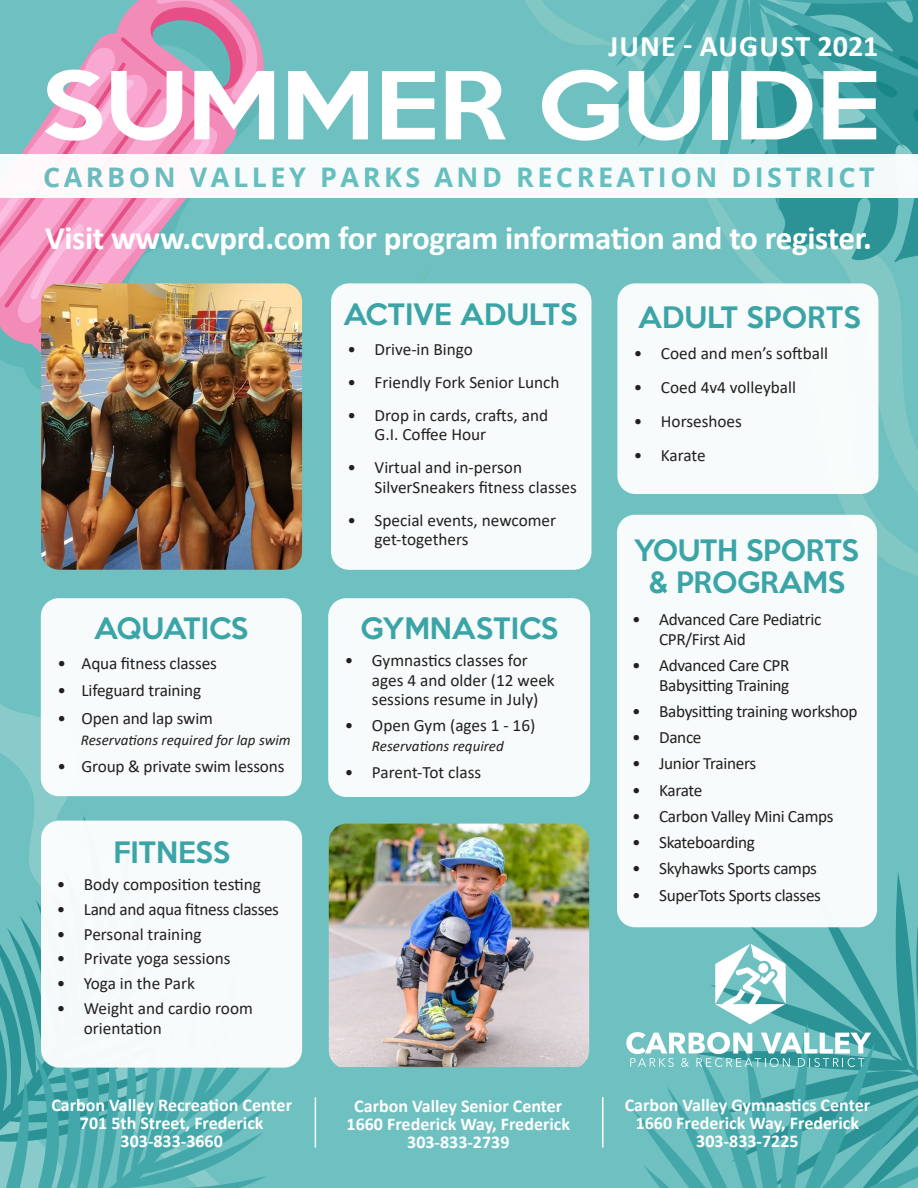
<style>
.page{position:relative;width:918px;height:1188px;background:#6fc1c1}
.page>*{position:absolute;margin:0;border:0;box-sizing:border-box;transform-origin:0 0}
.t1{font:500 85.5px "Keep Calm";letter-spacing:-.01em;color:#fff;scale:1.17 1}
.t2{font:700 33px "Calibri";letter-spacing:-.01em;color:#fff}
.t3{font:700 30px "Calibri";letter-spacing:.04em;color:#fff}
.t4{font:500 27px "Keep Calm";color:#3ba4a7}
.t5{font:700 27px "Open Sans";letter-spacing:.13em;color:#66bebf}
.t6{font:700 18px "Calibri";color:#fff}
.t7{font:17.25px/19.5px "Calibri";letter-spacing:-.01em;color:#231f20}
.t8{font:italic 15px "Calibri";color:#231f20}
</style>
<div class="page">
<svg style="left:0;top:703px;width:222px;height:118px"></svg>
<svg style="left:525px;top:0;width:393px;height:576px"></svg>
<svg style="left:768px;top:266px;width:150px;height:231px"></svg>
<svg style="left:693px;top:872px;width:225px;height:149px"></svg>
<svg style="left:633px;top:1021px;width:285px;height:167px"></svg>
<svg style="left:0;top:815px;width:177px;height:134px"></svg>
<svg style="left:0;top:949px;width:271px;height:239px"></svg>
<svg style="left:750px;top:211px;width:168px;height:55px"></svg>
<svg style="left:604px;top:0;width:314px;height:211px"></svg>
<svg style="left:0;top:35px;width:264px;height:340px"></svg>
<svg style="left:0;top:0;width:257px;height:344px"></svg>
<svg style="left:422px;top:267px;width:9px;height:15px"></svg>
<div style="left:0;top:154px;width:918px;height:44px;background:#f7fbfb"></div>
<div style="left:331px;top:283px;width:260px;height:287px;background:#f7fbfb;border-radius:18px"></div>
<div style="left:617px;top:283px;width:261px;height:211px;background:#f7fbfb;border-radius:18px"></div>
<div style="left:617px;top:515px;width:260px;height:412px;background:#f7fbfb;border-radius:18px"></div>
<hr style="left:315px;top:1097px;width:1px;height:51px;background:#fff">
<hr style="left:602px;top:1097px;width:1px;height:51px;background:#fff">
<div style="left:41px;top:598px;width:261px;height:198px;background:#f7fbfb;border-radius:18px"></div>
<div style="left:41px;top:821px;width:261px;height:247px;background:#f7fbfb;border-radius:18px"></div>
<div style="left:328px;top:598px;width:262px;height:199px;background:#f7fbfb;border-radius:18px"></div>
<img style="left:41px;top:283px;width:261px;height:287px">
<img style="left:329px;top:824px;width:260px;height:243px">
<svg style="left:715px;top:944px;width:71px;height:80px"></svg>
<svg style="left:626px;top:1032px;width:245px;height:35px"></svg>
<p class="t3" style="left:608px;top:25px;width:272px">JUNE - AUGUST 2021</p>
<p class="t1" style="left:41px;top:31px;width:719px">SUMMER GUIDE</p>
<h3 class="t5" style="left:43px;top:158px;width:833px">CARBON VALLEY PARKS AND RECREATION DISTRICT</h3>
<p class="t2" style="left:45px;top:215px;width:828px">Visit www.cvprd.com for program information and to register.</p>
<p class="t4" style="left:94px;top:605px;width:156px">AQUATICS</p>
<p class="t7" style="left:58px;top:653px;width:161px">• Aqua fitness classes</p>
<p class="t7" style="left:58px;top:680px;width:145px">• Lifeguard training</p>
<p class="t7" style="left:58px;top:708px;width:157px">• Open and lap swim</p>
<p class="t8" style="left:81px;top:729px;width:211px">Reservations required for lap swim</p>
<p class="t7" style="left:58px;top:756px;width:228px">• Group &amp; private swim lessons</p>
<p class="t4" style="left:113px;top:829px;width:118px">FITNESS</p>
<p class="t7" style="left:57px;top:874px;width:206px">• Body composition testing</p>
<p class="t7" style="left:57px;top:899px;width:224px">• Land and aqua fitness classes</p>
<p class="t7" style="left:57px;top:924px;width:146px">• Personal training</p>
<p class="t7" style="left:57px;top:949px;width:175px">• Private yoga sessions</p>
<p class="t7" style="left:57px;top:973px;width:140px">• Yoga in the Park</p>
<p class="t7" style="left:84px;top:998px;width:171px;text-indent:-27px">• Weight and cardio room orientation</p>
<p class="t6" style="left:51px;top:1092px;width:242px">Carbon Valley Recreation Center</p>
<p class="t6" style="left:80px;top:1110px;width:185px">701 5th Street, Frederick</p>
<p class="t6" style="left:121px;top:1128px;width:104px">303-833-3660</p>
<p class="t4" style="left:343px;top:291px;width:236px">ACTIVE ADULTS</p>
<p class="t7" style="left:348px;top:339px;width:127px">• Drive-in Bingo</p>
<p class="t7" style="left:348px;top:372px;width:214px">• Friendly Fork Senior Lunch</p>
<p class="t7" style="left:375px;top:405px;width:175px;text-indent:-27px">• Drop in cards, crafts, and<br>G.I. Coffee Hour</p>
<p class="t7" style="left:375px;top:457px;width:204px;text-indent:-27px">• Virtual and in-person<br>SilverSneakers fitness classes</p>
<p class="t7" style="left:375px;top:510px;width:183px;text-indent:-27px">• Special events, newcomer get-togethers</p>
<p class="t4" style="left:361px;top:605px;width:199px">GYMNASTICS</p>
<p class="t7" style="left:372px;top:650px;width:184px;text-indent:-27px">• Gymnastics classes for ages 4 and older (12 week sessions resume in July)</p>
<p class="t7" style="left:345px;top:716px;width:192px">• Open Gym (ages 1 - 16)</p>
<p class="t8" style="left:372px;top:736px;width:133px">Reservations required</p>
<p class="t7" style="left:345px;top:763px;width:138px">• Parent-Tot class</p>
<p class="t4" style="left:638px;top:294px;width:224px">ADULT SPORTS</p>
<p class="t7" style="left:634px;top:343px;width:196px">• Coed and men’s softball</p>
<p class="t7" style="left:634px;top:377px;width:164px">• Coed 4v4 volleyball</p>
<p class="t7" style="left:634px;top:411px;width:110px">• Horseshoes</p>
<p class="t7" style="left:634px;top:445px;width:73px">• Karate</p>
<p class="t4" style="left:634px;top:527px;width:227px">YOUTH SPORTS</p>
<p class="t4" style="left:648px;top:559px;width:199px">&amp; PROGRAMS</p>
<p class="t7" style="left:659px;top:610px;width:164px;text-indent:-27px">• Advanced Care Pediatric<br>CPR/First Aid</p>
<p class="t7" style="left:632px;top:655px;width:159px;text-align:right">• Advanced Care CPR<br>Babysitting Training</p>
<p class="t7" style="left:632px;top:701px;width:227px">• Babysitting training workshop</p>
<p class="t7" style="left:632px;top:727px;width:71px">• Dance</p>
<p class="t7" style="left:632px;top:754px;width:126px">• Junior Trainers</p>
<p class="t7" style="left:632px;top:780px;width:72px">• Karate</p>
<p class="t7" style="left:632px;top:806px;width:203px">• Carbon Valley Mini Camps</p>
<p class="t7" style="left:632px;top:832px;width:124px">• Skateboarding</p>
<p class="t7" style="left:632px;top:859px;width:186px">• Skyhawks Sports camps</p>
<p class="t7" style="left:632px;top:885px;width:190px">• SuperTots Sports classes</p>
<p class="t6" style="left:354px;top:1094px;width:210px">Carbon Valley Senior Center</p>
<p class="t6" style="left:347px;top:1112px;width:225px">1660 Frederick Way, Frederick</p>
<p class="t6" style="left:407px;top:1130px;width:104px">303-833-2739</p>
<p class="t6" style="left:625px;top:1092px;width:247px">Carbon Valley Gymnastics Center</p>
<p class="t6" style="left:636px;top:1110px;width:225px">1660 Frederick Way, Frederick</p>
<p class="t6" style="left:696px;top:1128px;width:104px">303-833-7225</p>
</div>
